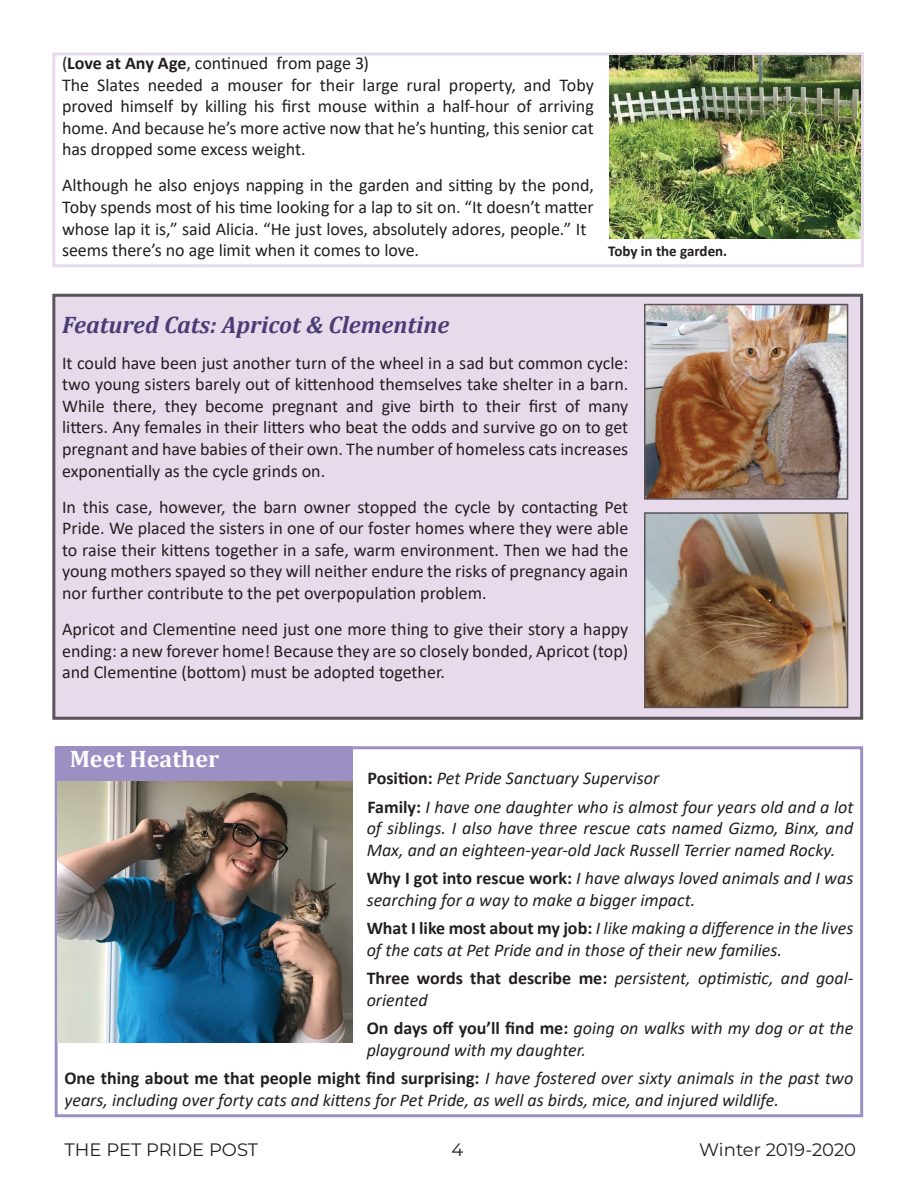
<style>
.page{position:relative;width:918px;height:1188px;background:#fff}
.page>*{position:absolute;margin:0;border:0;box-sizing:border-box;transform-origin:0 0}
.t1{font:italic 700 24px "Cambria";color:#4a3d77}
.t2{font:700 24px "Cambria";color:#fff}
.t3{font:18px/21.6px "Calibri";letter-spacing:-.005em;color:#231f20;text-align:justify}
.t4{font:italic 18px/21.6px "Calibri";color:#231f20}
.t5{font:18px "Montserrat";color:#231f20}
.t6{font:700 15px "Calibri";color:#231f20}
.s1{font-weight:700}
.s2{font-weight:700;font-style:normal}
</style>
<div class="page">
<div style="left:52px;top:52px;width:812px;height:215px;border:3px solid #e7dbeb"></div>
<img style="left:609px;top:56px;width:252px;height:183px">
<div style="left:54px;top:295px;width:808px;height:423px;background:#e7dbeb"></div>
<div style="left:52px;top:294px;width:811px;height:426px;border:3px solid #5c545c"></div>
<div style="left:55px;top:746px;width:808px;height:371px;border:3px solid #9c8fc4"></div>
<div style="left:56px;top:746px;width:296px;height:36px;background:#9c8fc4"></div>
<img style="left:58px;top:782px;width:294px;height:260px">
<img style="left:647px;top:515px;width:198px;height:190px">
<div style="left:644px;top:512px;width:204px;height:196px;border:2px solid #5c545c"></div>
<img style="left:647px;top:307px;width:198px;height:190px">
<div style="left:644px;top:304px;width:204px;height:196px;border:2px solid #5c545c"></div>
<p class="t3" style="left:62px;top:52px;width:533px;text-align:left">(<span class="s1">Love at Any Age</span>, continued from page 3)<br>The Slates needed a mouser for their large rural property, and Toby proved himself by killing his first mouse within a half-hour of arriving home. And because he’s more active now that he’s hunting, this senior cat has dropped some excess weight.</p>
<p class="t3" style="left:62px;top:174px;width:533px;text-align:left">Although he also enjoys napping in the garden and sitting by the pond, Toby spends most of his time looking for a lap to sit on. “It doesn’t matter whose lap it is,” said Alicia. “He just loves, absolutely adores, people.” It seems there’s no age limit when it comes to love.</p>
<p class="t6" style="left:608px;top:241px;width:121px">Toby in the garden.</p>
<h1 class="t1" style="left:62px;top:307px;width:389px">Featured Cats: Apricot &amp; Clementine</h1>
<p class="t3" style="left:62px;top:351px;width:568px">It could have been just another turn of the wheel in a sad but common cycle: two young sisters barely out of kittenhood themselves take shelter in a barn.<br>While there, they become pregnant and give birth to their first of many litters. Any females in their litters who beat the odds and survive go on to get pregnant and have babies of their own. The number of homeless cats increases exponentially as the cycle grinds on.</p>
<p class="t3" style="left:62px;top:495px;width:568px">In this case, however, the barn owner stopped the cycle by contacting Pet Pride. We placed the sisters in one of our foster homes where they were able to raise their kittens together in a safe, warm environment. Then we had the young mothers spayed so they will neither endure the risks of pregnancy again nor further contribute to the pet overpopulation problem.</p>
<p class="t3" style="left:62px;top:618px;width:568px">Apricot and Clementine need just one more thing to give their story a happy ending: a new forever home! Because they are so closely bonded, Apricot (top) and Clementine (bottom) must be adopted together.</p>
<h1 class="t2" style="left:70px;top:741px;width:151px">Meet Heather</h1>
<p class="t4" style="left:367px;top:763px;width:487px;line-height:28.3px"><span class="s2">Position:</span> Pet Pride Sanctuary Supervisor<br><span class="s2">Family:</span> I have one daughter who is almost four years old and a lot</p>
<p class="t4" style="left:367px;top:817px;width:488px">of siblings. I also have three rescue cats named Gizmo, Binx, and<br>Max, and an eighteen-year-old Jack Russell Terrier named Rocky.</p>
<p class="t4" style="left:367px;top:867px;width:488px"><span class="s2">Why I got into rescue work:</span> I have always loved animals and I was searching for a way to make a bigger impact.</p>
<p class="t4" style="left:367px;top:917px;width:488px"><span class="s2">What I like most about my job:</span> I like making a difference in the lives of the cats at Pet Pride and in those of their new families.</p>
<p class="t4" style="left:367px;top:967px;width:488px"><span class="s2">Three words that describe me:</span> persistent, optimistic, and goal&shy;oriented</p>
<p class="t4" style="left:367px;top:1017px;width:488px"><span class="s2">On days off you’ll find me:</span> going on walks with my dog or at the playground with my daughter.</p>
<p class="t4" style="left:64px;top:1067px;width:791px"><span class="s2">One thing about me that people might find surprising:</span> I have fostered over sixty animals in the past two years, including over forty cats and kittens for Pet Pride, as well as birds, mice, and injured wildlife.</p>
<p class="t5" style="left:65px;top:1137px;width:195px">THE PET PRIDE POST</p>
<p class="t5" style="left:452px;top:1137px;width:13px">4</p>
<p class="t5" style="left:699px;top:1137px;width:158px">Winter 2019-2020</p>
</div>
